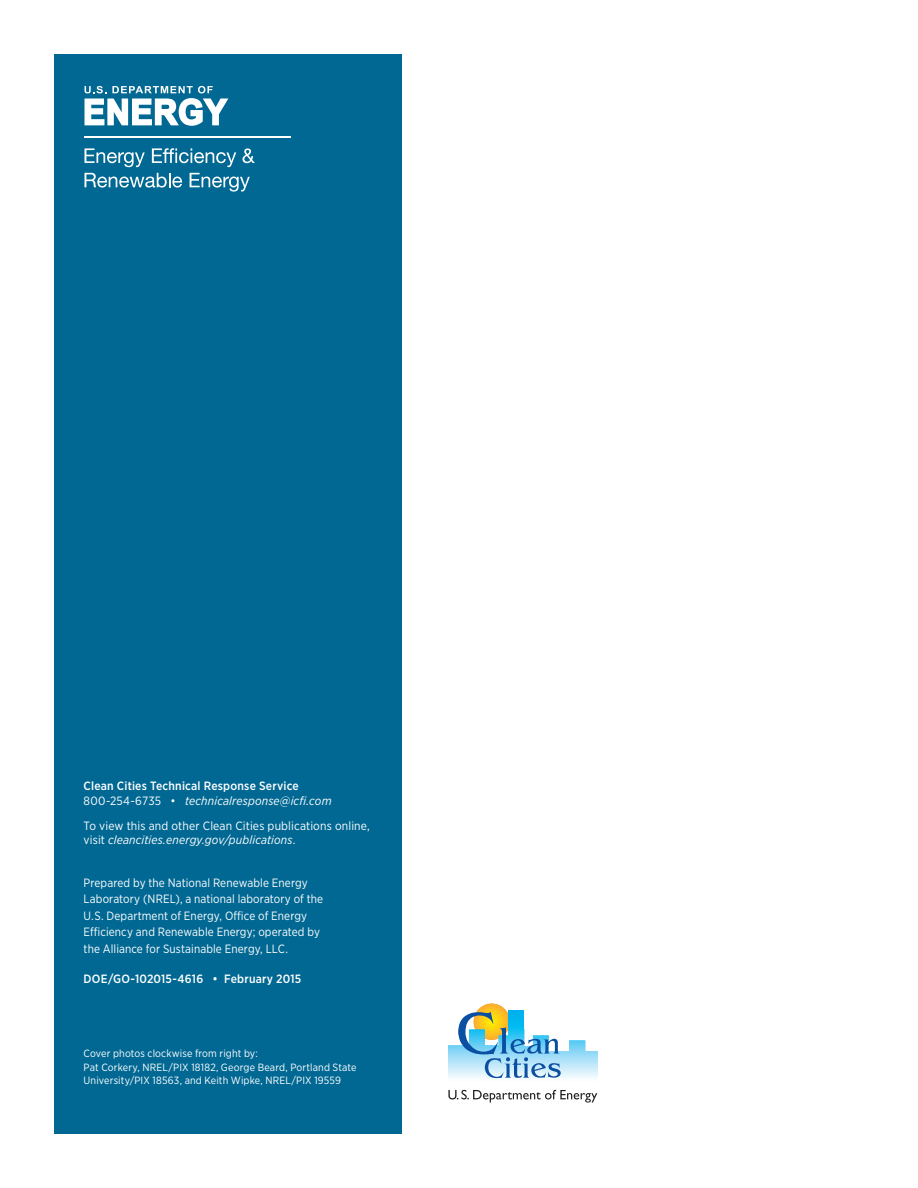
<style>
.page{position:relative;width:918px;height:1188px;background:#fff}
.page>*{position:absolute;margin:0;border:0;box-sizing:border-box;transform-origin:0 0}
.Boilerplate_text{font:12px/16.5px "Gotham Narrow";letter-spacing:.01em;color:#fff}
.Boilerplate_text-2{font:500 12px/14.4px "Gotham Narrow";letter-spacing:.02em;color:#fff}
.t1{font:10.5px/13.5px "Gotham Narrow";letter-spacing:.015em;color:#fff}
.s1{font-weight:400}
.s2{font-weight:400;font-style:italic}
.s3{font-style:italic}
</style>
<div class="page">
<div style="left:474px;top:1004px;width:36px;height:36px;background:#fbad31;border-radius:50%"></div>
<div style="left:474px;top:1004px;width:35px;height:35px;background:#fbaf30;border-radius:50%"></div>
<div style="left:475px;top:1005px;width:33px;height:33px;background:#fcb32f;border-radius:50%"></div>
<div style="left:476px;top:1006px;width:31px;height:31px;background:#fcb72b;border-radius:50%"></div>
<div style="left:477px;top:1006px;width:30px;height:31px;background:#fcb829;border-radius:50%"></div>
<div style="left:478px;top:1008px;width:27px;height:27px;background:#febf26;border-radius:50%"></div>
<div style="left:479px;top:1008px;width:26px;height:27px;background:#fec026;border-radius:50%"></div>
<hr style="left:448px;top:1078px;width:150px;height:1px;background:#f4fbfe">
<hr style="left:448px;top:1079px;width:150px;height:2px;background:#f9fcfe">
<hr style="left:448px;top:1080px;width:150px;height:1px;background:#fdfefe">
<svg style="left:448px;top:1090px;width:149px;height:13px"></svg>
<svg style="left:448px;top:1010px;width:150px;height:68px"></svg>
<div style="left:54px;top:54px;width:347px;height:1080px;background:#006893"></div>
<svg style="left:85px;top:86px;width:143px;height:40px"></svg>
<svg style="left:85px;top:148px;width:60px;height:19px"></svg>
<svg style="left:152px;top:148px;width:84px;height:19px"></svg>
<svg style="left:242px;top:148px;width:13px;height:15px"></svg>
<svg style="left:85px;top:173px;width:97px;height:15px"></svg>
<svg style="left:190px;top:173px;width:60px;height:19px"></svg>
<hr style="left:85px;top:136px;width:206px;height:1px;background:#fff">
<p class="Boilerplate_text-2" style="left:84px;top:779px;width:250px">Clean Cities Technical Response Service<br><span class="s1">800-254-6735 •</span> <span class="s2">technicalresponse@icfi.com</span></p>
<p class="Boilerplate_text" style="left:84px;top:818px;width:288px;line-height:14.4px">To view this and other Clean Cities publications online, visit <span class="s3">cleancities.energy.gov/publications</span>.</p>
<p class="Boilerplate_text" style="left:84px;top:874px;width:241px">Prepared by the National Renewable Energy Laboratory (NREL), a national laboratory of the U.S. Department of Energy, Office of Energy Efficiency and Renewable Energy; operated by the Alliance for Sustainable Energy, LLC.</p>
<p class="Boilerplate_text-2" style="left:84px;top:971px;width:219px">DOE/GO-102015-4616 • February 2015</p>
<p class="t1" style="left:84px;top:1046px;width:176px">Cover photos clockwise from right by:</p>
<p class="t1" style="left:84px;top:1060px;width:274px">Pat Corkery, NREL/PIX 18182, George Beard, Portland State<br>University/PIX 18563, and Keith Wipke, NREL/PIX 19559</p>
</div>
